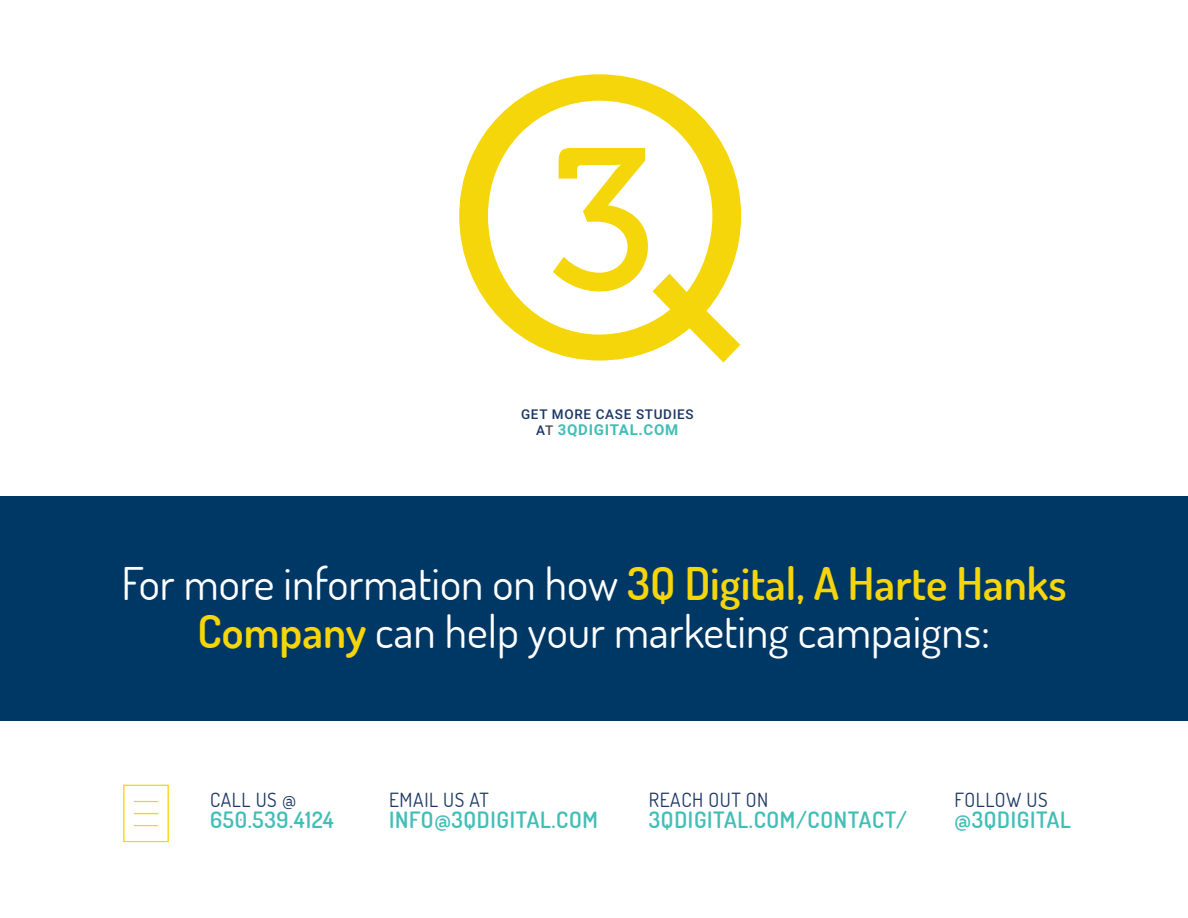
<style>
.page{position:relative;width:1188px;height:918px;background:#fff}
.page>*{position:absolute;margin:0;border:0;box-sizing:border-box;transform-origin:0 0}
.t1{font:45px/48px "Dosis";color:#fff;text-align:center}
.t2{font:600 22.5px "Dosis";letter-spacing:.03em;color:#41beb6}
.t3{font:19.5px "Dosis";letter-spacing:.03em;color:#1c3765}
.t4{font:700 15px "Roboto";letter-spacing:.05em;color:#41beb6}
.t5{font:500 13.5px "Roboto";letter-spacing:.05em;color:#1c3765}
.s1{font-weight:500;font-size:13.5px;color:#1c3765}
.s2{font-weight:500;font-size:13.5px;color:#4c4c4c}
.s3{font-weight:600;color:#f6d50a}
</style>
<div class="page">
<div style="left:0;top:496px;width:1188px;height:225px;background:#003865"></div>
<svg style="left:459px;top:74px;width:282px;height:289px"></svg>
<svg style="left:553px;top:148px;width:95px;height:144px"></svg>
<img style="left:123px;top:784px;width:46px;height:59px">
<p class="t5" style="left:521px;top:405px;width:174px">GET MORE CASE STUDIES</p>
<p class="t4" style="left:536px;top:420px;width:144px"><span class="s1">A</span><span class="s2">T</span> 3QDIGITAL.COM</p>
<p class="t1" style="left:121px;top:559px;width:947px">For more information on how <span class="s3">3Q Digital, A Harte Hanks<br>Company</span> can help your marketing campaigns:</p>
<p class="t3" style="left:210px;top:787px;width:87px">CALL US @</p>
<p class="t2" style="left:210px;top:806px;width:125px">650.539.4124</p>
<p class="t3" style="left:389px;top:787px;width:101px">EMAIL US AT</p>
<p class="t2" style="left:389px;top:806px;width:210px">INFO@3QDIGITAL.COM</p>
<p class="t3" style="left:649px;top:787px;width:121px">REACH OUT ON</p>
<p class="t2" style="left:649px;top:806px;width:259px">3QDIGITAL.COM/CONTACT/</p>
<p class="t3" style="left:955px;top:787px;width:95px">FOLLOW US</p>
<p class="t2" style="left:955px;top:806px;width:118px">@3QDIGITAL</p>
</div>
